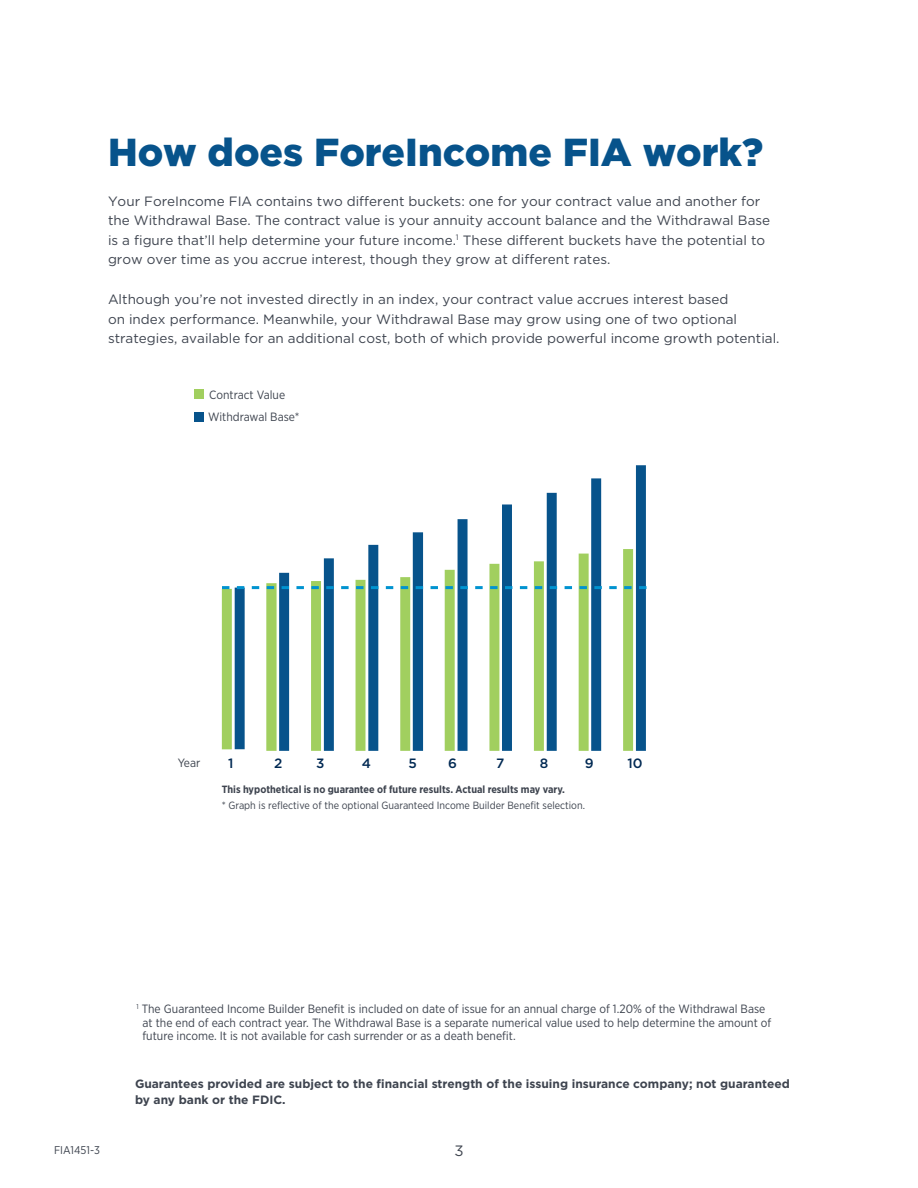
<style>
.page{position:relative;width:918px;height:1188px;background:#fff}
.page>*{position:absolute;margin:0;border:0;box-sizing:border-box;transform-origin:0 0}
.t1{font:900 39px "Gotham";color:#07538b}
.t2{font:15px "Gotham";color:#3e444f}
.t3{font:13.5px/19.5px "Gotham";color:#3e444f}
.t4{font:500 13.5px "Gotham";color:#002953}
.t5{font:12px/13.5px "Gotham Narrow";color:#3e444f}
.t6{font:700 12px/16.5px "Gotham";color:#3e444f}
.t7{font:11.25px "Gotham Narrow";color:#3e444f}
.t8{font:10.5px "Gotham Narrow";color:#3e444f}
.t9{font:700 10.5px "Gotham Narrow";color:#3e444f}
</style>
<div class="page">
<div style="left:195px;top:412px;width:9px;height:10px;background:#07538b"></div>
<div style="left:195px;top:389px;width:9px;height:10px;background:#a1cf5f"></div>
<svg style="left:222px;top:589px;width:13px;height:161px;fill:#a1cf5f"></svg>
<svg style="left:235px;top:465px;width:411px;height:286px"></svg>
<svg style="left:222px;top:586px;width:424px;height:3px"></svg>
<p class="t1" style="left:108px;top:126px;width:657px">How does ForeIncome FIA work?</p>
<p class="t3" style="left:108px;top:191px;width:664px">Your ForeIncome FIA contains two different buckets: one for your contract value and another for the Withdrawal Base. The contract value is your annuity account balance and the Withdrawal Base is a figure that’ll help determine your future income.<sup>1</sup> These different buckets have the potential to grow over time as you accrue interest, though they grow at different rates.</p>
<p class="t3" style="left:108px;top:289px;width:673px">Although you’re not invested directly in an index, your contract value accrues interest based<br>on index performance. Meanwhile, your Withdrawal Base may grow using one of two optional strategies, available for an additional cost, both of which provide powerful income growth potential.</p>
<p class="t5" style="left:209px;top:388px;width:77px">Contract Value</p>
<p class="t5" style="left:208px;top:410px;width:93px">Withdrawal Base*</p>
<p class="t5" style="left:178px;top:756px;width:24px">Year</p>
<p class="t4" style="left:228px;top:755px;width:7px">1</p>
<p class="t4" style="left:274px;top:755px;width:10px">2</p>
<p class="t4" style="left:316px;top:755px;width:10px">3</p>
<p class="t4" style="left:362px;top:755px;width:11px">4</p>
<p class="t4" style="left:409px;top:755px;width:10px">5</p>
<p class="t4" style="left:448px;top:755px;width:10px">6</p>
<p class="t4" style="left:496px;top:755px;width:10px">7</p>
<p class="t4" style="left:540px;top:755px;width:10px">8</p>
<p class="t4" style="left:585px;top:755px;width:10px">9</p>
<p class="t4" style="left:627px;top:755px;width:17px">10</p>
<p class="t8" style="left:222px;top:798px;width:365px">* Graph is reflective of the optional Guaranteed Income Builder Benefit selection.</p>
<p class="t9" style="left:222px;top:782px;width:345px">This hypothetical is no guarantee of future results. Actual results may vary.</p>
<p class="t5" style="left:142px;top:1002px;width:630px;text-indent:-6px"><sup>1</sup> The Guaranteed Income Builder Benefit is included on date of issue for an annual charge of 1.20% of the Withdrawal Base at the end of each contract year. The Withdrawal Base is a separate numerical value used to help determine the amount of future income. It is not available for cash surrender or as a death benefit.</p>
<p class="t6" style="left:135px;top:1075px;width:656px">Guarantees provided are subject to the financial strength of the issuing insurance company; not guaranteed by any bank or the FDIC.</p>
<p class="t7" style="left:54px;top:1143px;width:47px">FIA1451-3</p>
<p class="t2" style="left:454px;top:1141px;width:11px">3</p>
</div>
